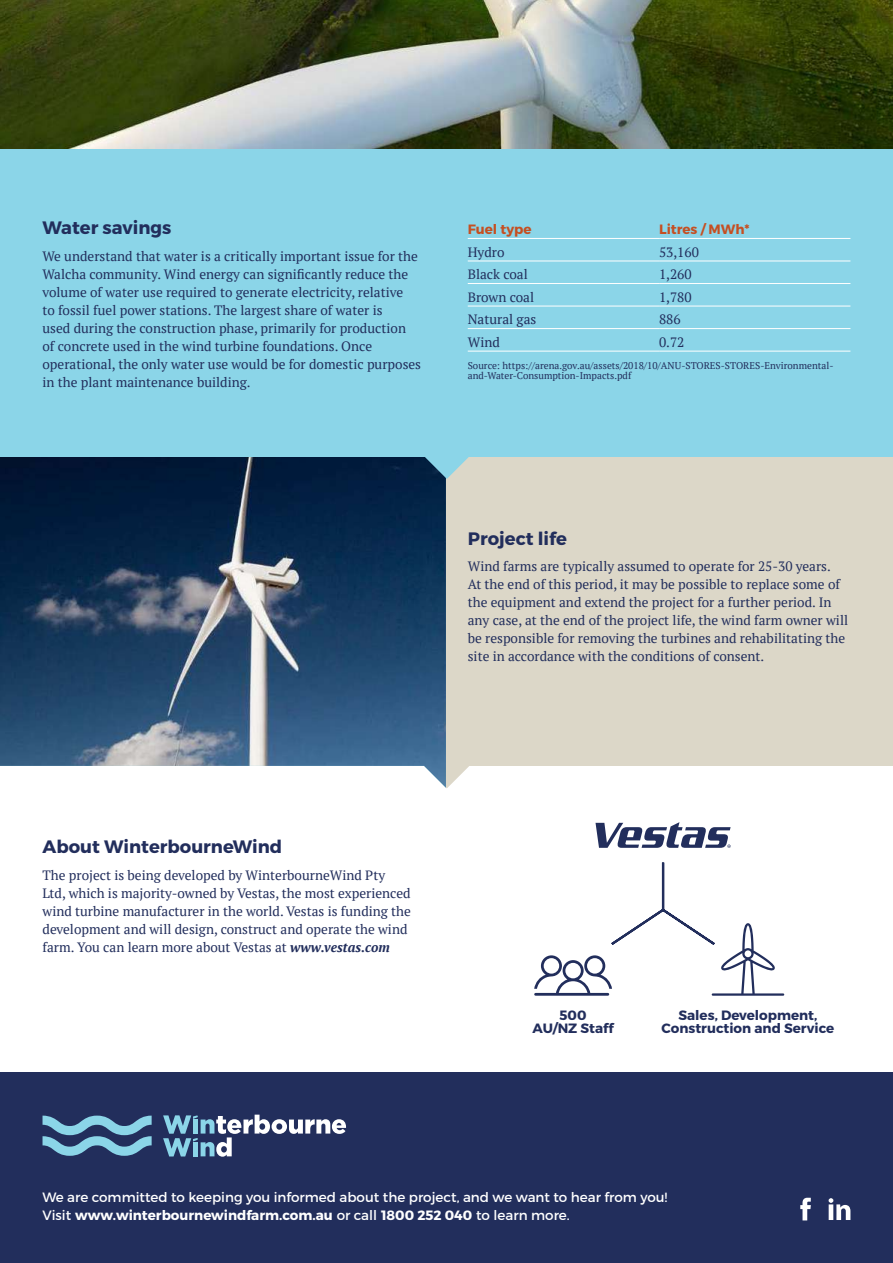
<style>
.page{position:relative;width:893px;height:1263px;background:#fff}
.page>*{position:absolute;margin:0;border:0;box-sizing:border-box;transform-origin:0 0}
.t1{font:700 18px "Montserrat";color:#222e5c}
.t2{font:13.5px/18px "PT Serif";color:#222e5c}
.t3{font:13.5px/18px "Montserrat";color:#fff}
.t4{font:700 13.5px/13.2px "Montserrat";color:#222e5c;text-align:center}
.t5{font:700 13.5px "Montserrat";color:#c54f22}
.t6{font:9.75px/10.5px "PT Serif";color:#222e5c}
.s1{font-weight:700;font-style:italic}
.s2{font-weight:700}
</style>
<div class="page">
<div style="left:0;top:428px;width:893px;height:338px;background:#dcd7c8"></div>
<svg style="left:446px;top:766px;width:23px;height:22px"></svg>
<img style="left:0;top:457px;width:446px;height:331px">
<div style="left:0;top:114px;width:893px;height:343px;background:#8bd5e8"></div>
<svg style="left:422px;top:457px;width:47px;height:22px"></svg>
<svg style="left:595px;top:822px;width:136px;height:26px"></svg>
<svg style="left:534px;top:862px;width:250px;height:134px"></svg>
<hr style="left:536px;top:993px;width:72px;height:3px;background:#222e5c">
<hr style="left:468px;top:238px;width:191px;height:1px;background:#fff">
<hr style="left:659px;top:238px;width:191px;height:1px;background:#fff">
<hr style="left:468px;top:261px;width:191px;height:1px;background:#fff">
<hr style="left:659px;top:261px;width:191px;height:1px;background:#fff">
<hr style="left:468px;top:283px;width:191px;height:1px;background:#fff">
<hr style="left:659px;top:283px;width:191px;height:1px;background:#fff">
<hr style="left:468px;top:306px;width:191px;height:1px;background:#fff">
<hr style="left:659px;top:306px;width:191px;height:1px;background:#fff">
<hr style="left:468px;top:328px;width:191px;height:1px;background:#fff">
<hr style="left:659px;top:328px;width:191px;height:1px;background:#fff">
<hr style="left:468px;top:351px;width:191px;height:1px;background:#fff">
<hr style="left:659px;top:351px;width:191px;height:1px;background:#fff">
<img style="left:0;top:0;width:893px;height:149px">
<div style="left:0;top:1072px;width:893px;height:191px;background:#222e5c"></div>
<svg style="left:43px;top:1115px;width:109px;height:41px"></svg>
<svg style="left:163px;top:1115px;width:183px;height:42px"></svg>
<svg style="left:829px;top:1198px;width:21px;height:22px"></svg>
<svg style="left:800px;top:1198px;width:11px;height:22px"></svg>
<h1 class="t1" style="left:43px;top:217px;width:130px">Water savings</h1>
<p class="t2" style="left:43px;top:247px;width:380px">We understand that water is a critically important issue for the Walcha community. Wind energy can significantly reduce the volume of water use required to generate electricity, relative<br>to fossil fuel power stations. The largest share of water is<br>used during the construction phase, primarily for production of concrete used in the wind turbine foundations. Once operational, the only water use would be for domestic purposes in the plant maintenance building.</p>
<p class="t5" style="left:468px;top:221px;width:65px">Fuel type</p>
<p class="t5" style="left:659px;top:221px;width:92px">Litres / MWh*</p>
<p class="t2" style="left:468px;top:243px;width:38px">Hydro</p>
<p class="t2" style="left:659px;top:243px;width:41px">53,160</p>
<p class="t2" style="left:468px;top:265px;width:62px">Black coal</p>
<p class="t2" style="left:659px;top:265px;width:34px">1,260</p>
<p class="t2" style="left:468px;top:288px;width:68px">Brown coal</p>
<p class="t2" style="left:659px;top:288px;width:34px">1,780</p>
<p class="t2" style="left:468px;top:310px;width:70px">Natural gas</p>
<p class="t2" style="left:659px;top:310px;width:23px">886</p>
<p class="t2" style="left:468px;top:333px;width:34px">Wind</p>
<p class="t2" style="left:659px;top:333px;width:27px">0.72</p>
<p class="t6" style="left:468px;top:360px;width:367px">Source: https://arena.gov.au/assets/2018/10/ANU-STORES-STORES-Environmental&shy;and-Water-Consumption-Impacts.pdf</p>
<h1 class="t1" style="left:468px;top:527px;width:101px">Project life</h1>
<p class="t2" style="left:468px;top:557px;width:382px">Wind farms are typically assumed to operate for 25-30 years.<br>At the end of this period, it may be possible to replace some of the equipment and extend the project for a further period. In any case, at the end of the project life, the wind farm owner will be responsible for removing the turbines and rehabilitating the site in accordance with the conditions of consent.</p>
<h1 class="t1" style="left:43px;top:835px;width:241px">About WinterbourneWind</h1>
<p class="t2" style="left:43px;top:866px;width:370px">The project is being developed by WinterbourneWind Pty Ltd, which is majority-owned by Vestas, the most experienced wind turbine manufacturer in the world. Vestas is funding the development and will design, construct and operate the wind farm. You can learn more about Vestas at <span class="s1">www.vestas.com</span></p>
<p class="t4" style="left:533px;top:1009px;width:83px">500<br>AU/NZ Staff</p>
<p class="t4" style="left:662px;top:1009px;width:174px">Sales, Development,<br>Construction and Service</p>
<p class="t3" style="left:43px;top:1188px;width:626px">We are committed to keeping you informed about the project, and we want to hear from you!<br>Visit <span class="s2">www.winterbournewindfarm.com.au</span> or call <span class="s2">1800 252 040</span> to learn more.</p>
</div>
